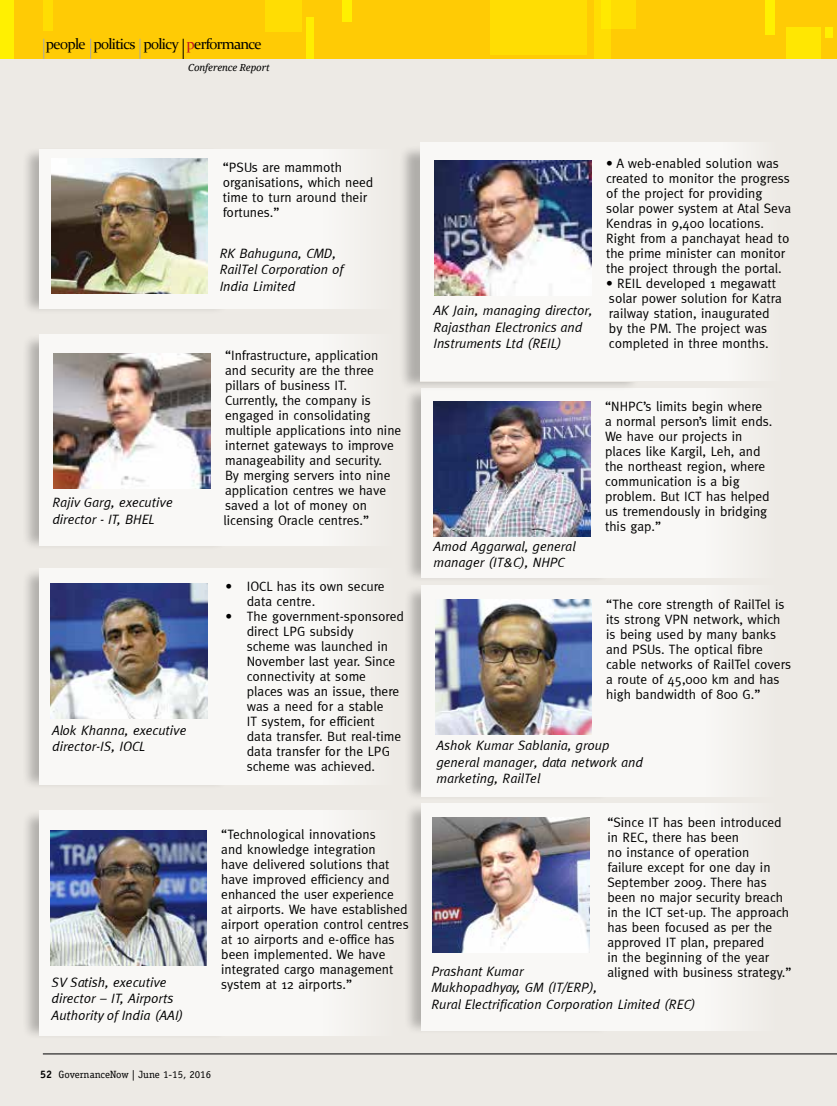
<style>
.page{position:relative;width:837px;height:1106px;background:#fff}
.page>*{position:absolute;margin:0;border:0;box-sizing:border-box;transform-origin:0 0}
.t1{font:15px "Constantia";letter-spacing:-.05em;color:#000}
.t2{font:13.5px/15px "Meta";color:#000}
.t3{font:italic 13.5px/16.5px "Meta";color:#000}
.t4{font:10.5px "Officina Serif Std";color:#000}
.t5{font:italic 9.75px "Droid Serif Pro";letter-spacing:-.01em;color:#000}
.s1{color:#c4161c}
.s2{font-weight:700;font-size:10.8px}
</style>
<div class="page">
<div style="left:0;top:0;width:837px;height:60px;background:#ffcb05"></div>
<div style="left:595px;top:0;width:16px;height:58px;background:#ffdd03"></div>
<div style="left:602px;top:0;width:34px;height:29px;background:#ffdd03"></div>
<div style="left:491px;top:0;width:96px;height:55px;background:#ffdd03"></div>
<div style="left:825px;top:27px;width:8px;height:11px;background:#fff200"></div>
<div style="left:306px;top:17px;width:8px;height:43px;background:#fff200"></div>
<div style="left:265px;top:0;width:36px;height:32px;background:#ffdd03"></div>
<div style="left:0;top:0;width:13px;height:60px;background:#fff200"></div>
<div style="left:43px;top:0;width:9px;height:31px;background:#ffdd03"></div>
<div style="left:787px;top:27px;width:34px;height:33px;background:#ffe702"></div>
<div style="left:765px;top:0;width:9px;height:35px;background:#fff200"></div>
<div style="left:342px;top:0;width:9px;height:22px;background:#fff200"></div>
<hr style="left:183px;top:39px;width:1px;height:32px;background:#000">
<svg style="left:43px;top:38px;width:1px;height:21px"></svg>
<svg style="left:90px;top:39px;width:1px;height:20px"></svg>
<svg style="left:140px;top:39px;width:1px;height:20px"></svg>
<div style="left:0;top:60px;width:837px;height:1046px;background:#edeae5"></div>
<div style="left:22px;top:147px;width:207px;height:168px;background:#000;opacity:.25"></div>
<div style="left:39px;top:150px;width:357px;height:159px;background:#f9f8f6"></div>
<div style="left:404px;top:387px;width:207px;height:196px;background:#000;opacity:.25"></div>
<div style="left:422px;top:389px;width:357px;height:189px;background:#f9f8f6"></div>
<div style="left:22px;top:333px;width:207px;height:218px;background:#000;opacity:.25"></div>
<div style="left:39px;top:334px;width:357px;height:212px;background:#f9f8f6"></div>
<div style="left:404px;top:584px;width:207px;height:217px;background:#000;opacity:.25"></div>
<div style="left:422px;top:585px;width:357px;height:212px;background:#f9f8f6"></div>
<div style="left:404px;top:802px;width:207px;height:232px;background:#000;opacity:.25"></div>
<div style="left:421px;top:803px;width:357px;height:227px;background:#f9f8f6"></div>
<img style="left:52px;top:158px;width:156px;height:135px">
<img style="left:434px;top:402px;width:156px;height:135px">
<img style="left:54px;top:354px;width:156px;height:135px">
<img style="left:435px;top:600px;width:156px;height:135px">
<img style="left:433px;top:817px;width:156px;height:135px">
<div style="left:398px;top:144px;width:242px;height:247px;background:#000;opacity:.26"></div>
<div style="left:420px;top:142px;width:363px;height:239px;background:#f9f8f6"></div>
<img style="left:435px;top:160px;width:156px;height:136px">
<div style="left:22px;top:809px;width:207px;height:230px;background:#000;opacity:.25"></div>
<div style="left:39px;top:810px;width:357px;height:225px;background:#f9f8f6"></div>
<img style="left:50px;top:831px;width:156px;height:135px">
<div style="left:22px;top:567px;width:207px;height:222px;background:#000;opacity:.25"></div>
<div style="left:39px;top:568px;width:357px;height:217px;background:#f9f8f6"></div>
<img style="left:51px;top:583px;width:156px;height:135px">
<hr style="left:43px;top:1053px;width:794px;height:1px;background:#000">
<p class="t1" style="left:46px;top:34px;width:217px">people politics policy <span class="s1">p</span>erformance</p>
<p class="t5" style="left:188px;top:61px;width:83px">Conference Report</p>
<p class="t2" style="left:223px;top:159px;width:152px">“PSUs are mammoth organisations, which need time to turn around their fortunes.”</p>
<p class="t3" style="left:52px;top:494px;width:122px">Rajiv Garg, executive director - IT, BHEL</p>
<p class="t3" style="left:52px;top:721px;width:136px">Alok Khanna, executive director-IS, IOCL</p>
<p class="t3" style="left:220px;top:245px;width:125px">RK Bahuguna, CMD,<br>RailTel Corporation of<br>India Limited</p>
<p class="t2" style="left:223px;top:347px;width:179px">“Infrastructure, application and security are the three pillars of business IT.<br>Currently, the company is engaged in consolidating multiple applications into nine internet gateways to improve manageability and security.<br>By merging servers into nine application centres we have saved a lot of money on licensing Oracle centres.”</p>
<p class="t2" style="left:247px;top:578px;width:139px;text-indent:-21px">• IOCL has its own secure data centre.</p>
<p class="t2" style="left:247px;top:608px;width:159px;text-indent:-21px">• The government-sponsored direct LPG subsidy<br>scheme was launched in<br>November last year. Since connectivity at some places was an issue, there was a need for a stable<br>IT system, for efficient<br>data transfer. But real-time data transfer for the LPG scheme was achieved.</p>
<p class="t2" style="left:221px;top:826px;width:189px">“Technological innovations<br>and knowledge integration<br>have delivered solutions that have improved efficiency and enhanced the user experience<br>at airports. We have established airport operation control centres at 10 airports and e-office has been implemented. We have integrated cargo management</p>
<p class="t3" style="left:52px;top:973px;width:117px">SV Satish, executive</p>
<p class="t2" style="left:221px;top:976px;width:133px">system at 12 airports.”</p>
<p class="t3" style="left:52px;top:990px;width:133px">director – IT, Airports<br>Authority of India (AAI)</p>
<p class="t4" style="left:40px;top:1068px;width:172px"><span class="s2">52</span> GovernanceNow | June 1-15, 2016</p>
<p class="t3" style="left:433px;top:302px;width:161px">AK Jain, managing director,<br>Rajasthan Electronics and<br>Instruments Ltd (REIL)</p>
<p class="t2" style="left:606px;top:155px;width:187px">• A web-enabled solution was created to monitor the progress of the project for providing solar power system at Atal Seva<br>Kendras in 9,400 locations.<br>Right from a panchayat head to the prime minister can monitor the project through the portal.</p>
<p class="t2" style="left:606px;top:275px;width:177px">• REIL developed 1 megawatt solar power solution for Katra railway station, inaugurated by the PM. The project was completed in three months.</p>
<p class="t3" style="left:433px;top:537px;width:144px">Amod Aggarwal, general manager (IT&amp;C), NHPC</p>
<p class="t2" style="left:605px;top:399px;width:169px">“NHPC’s limits begin where a normal person’s limit ends.<br>We have our projects in places like Kargil, Leh, and the northeast region, where communication is a big problem. But ICT has helped us tremendously in bridging this gap.”</p>
<p class="t2" style="left:606px;top:596px;width:186px">“The core strength of RailTel is its strong VPN network, which is being used by many banks and PSUs. The optical fibre cable networks of RailTel covers a route of 45,000 km and has high bandwidth of 800 G.”</p>
<p class="t3" style="left:436px;top:737px;width:208px">Ashok Kumar Sablania, group general manager, data network and marketing, RailTel</p>
<p class="t2" style="left:607px;top:814px;width:186px">“Since IT has been introduced in REC, there has been<br>no instance of operation<br>failure except for one day in<br>September 2009. There has been no major security breach in the ICT set-up. The approach has been focused as per the approved IT plan, prepared<br>in the beginning of the year aligned with business strategy.”</p>
<p class="t3" style="left:431px;top:962px;width:266px">Prashant Kumar<br>Mukhopadhyay, GM (IT/ERP),<br>Rural Electrification Corporation Limited (REC)</p>
</div>
